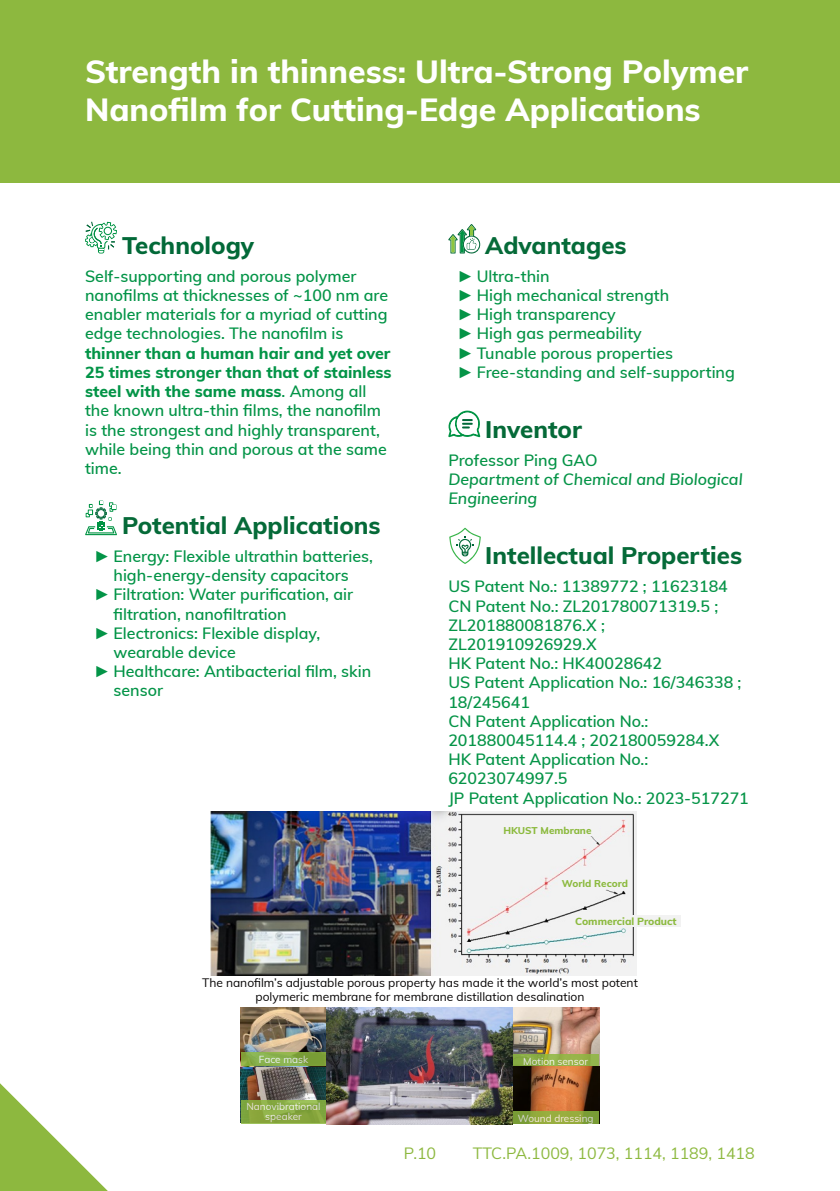
<style>
.page{position:relative;width:840px;height:1191px;background:#fff}
.page>*{position:absolute;margin:0;border:0;box-sizing:border-box;transform-origin:0 0}
.t1{font:800 32px/38.4px "Muli";color:#fff}
.t2{font:800 24px "Muli";color:#056a38}
.t3{font:800 24px "Muli";color:#026938}
.t4{font:600 16px/19.2px "Muli";color:#039447}
.t5{font:600 16px/19.2px "Muli";color:#059447}
.t6{font:italic 600 16px/19.2px "Muli";color:#059447}
.t7{font:16px "Muli";color:#8db93f}
.t8{font:16px "Muli";color:#8db83f}
.t9{font:12px/14px "Muli";color:#050303;text-align:center}
.t10{font:800 10.4px "Muli";color:#8cba3f}
.t11{font:10px/9.4px "Muli";color:#fff;text-align:center}
.t12{font:800 9.8px "Muli";color:#8cba3f}
.s1{font-weight:800}
.s2{font-family:"Arial Narrow";font-weight:400}
</style>
<div class="page">
<div style="left:0;top:0;width:839px;height:182px;background:#8db83f"></div>
<svg style="left:85px;top:222px;width:32px;height:31px"></svg>
<svg style="left:85px;top:500px;width:32px;height:35px"></svg>
<svg style="left:448px;top:224px;width:33px;height:30px"></svg>
<svg style="left:448px;top:410px;width:32px;height:27px"></svg>
<svg style="left:449px;top:527px;width:32px;height:37px"></svg>
<svg style="left:0;top:1083px;width:108px;height:108px"></svg>
<img style="left:210px;top:811px;width:426px;height:165px">
<img style="left:241px;top:1066px;width:85px;height:34px">
<img style="left:241px;top:1008px;width:85px;height:44px">
<img style="left:326px;top:1008px;width:273px;height:116px">
<svg style="left:241px;top:1052px;width:85px;height:14px"></svg>
<svg style="left:512px;top:1054px;width:87px;height:12px"></svg>
<svg style="left:512px;top:1111px;width:87px;height:12px"></svg>
<svg style="left:241px;top:1100px;width:85px;height:24px;background:#88aa42"></svg>
<div style="left:495px;top:824px;width:104px;height:11px;background:#f2f2f2"></div>
<div style="left:558px;top:876px;width:72px;height:12px;background:#f2f2f2"></div>
<div style="left:570px;top:915px;width:111px;height:11px;background:#f2f2f2"></div>
<h1 class="t1" style="left:85px;top:50px;width:664px">Strength in thinness: Ultra-Strong Polymer<br>Nanofilm for Cutting-Edge Applications</h1>
<h2 class="t3" style="left:122px;top:228px;width:133px">Technology</h2>
<p class="t4" style="left:85px;top:266px;width:304px">Self-supporting and porous polymer nanofilms at thicknesses of ~100 nm are enabler materials for a myriad of cutting edge technologies. The nanofilm is</p>
<p class="t4" style="left:85px;top:342px;width:308px"><span class="s1">thinner than a human hair and yet over 25 times stronger than that of stainless steel with the same mass</span>. Among all the known ultra-thin films, the nanofilm is the strongest and highly transparent, while being thin and porous at the same time.</p>
<h2 class="t2" style="left:122px;top:508px;width:260px">Potential Applications</h2>
<p class="t4" style="left:96px;top:546px;width:278px"><span class="s2">►</span>Energy: Flexible ultrathin batteries,</p>
<p class="t4" style="left:113px;top:565px;width:236px">high-energy-density capacitors</p>
<p class="t4" style="left:96px;top:584px;width:258px"><span class="s2">►</span>Filtration: Water purification, air</p>
<p class="t4" style="left:113px;top:603px;width:175px">filtration, nanofiltration</p>
<p class="t4" style="left:96px;top:622px;width:225px"><span class="s2">►</span>Electronics: Flexible display,</p>
<p class="t4" style="left:113px;top:642px;width:124px">wearable device</p>
<p class="t4" style="left:96px;top:661px;width:276px"><span class="s2">►</span>Healthcare: Antibacterial film, skin</p>
<p class="t4" style="left:113px;top:680px;width:51px">sensor</p>
<h2 class="t2" style="left:485px;top:228px;width:143px">Advantages</h2>
<p class="t5" style="left:459px;top:266px;width:276px"><span class="s2">►</span>Ultra-thin<br><span class="s2">►</span>High mechanical strength<br><span class="s2">►</span>High transparency<br><span class="s2">►</span>High gas permeability<br><span class="s2">►</span>Tunable porous properties <span class="s2">►</span>Free-standing and self-supporting</p>
<h2 class="t2" style="left:485px;top:412px;width:98px">Inventor</h2>
<p class="t5" style="left:448px;top:450px;width:151px">Professor Ping GAO</p>
<p class="t6" style="left:448px;top:469px;width:295px">Department of Chemical and Biological<br>Engineering</p>
<h2 class="t2" style="left:485px;top:538px;width:258px">Intellectual Properties</h2>
<p class="t5" style="left:448px;top:576px;width:302px">US Patent No.: 11389772 ; 11623184<br>CN Patent No.: ZL201780071319.5 ;<br>ZL201880081876.X ;<br>ZL201910926929.X<br>HK Patent No.: HK40028642<br>US Patent Application No.: 16/346338 ;<br>18/245641<br>CN Patent Application No.:<br>201880045114.4 ; 202180059284.X<br>HK Patent Application No.:<br>62023074997.5<br>JP Patent Application No.: 2023-517271</p>
<p class="t12" style="left:503px;top:823px;width:89px">HKUST Membrane</p>
<p class="t12" style="left:561px;top:876px;width:67px">World Record</p>
<p class="t10" style="left:574px;top:914px;width:103px">Commercial Product</p>
<p class="t9" style="left:202px;top:975px;width:437px">The nanofilm’s adjustable porous property has made it the world’s most potent polymeric membrane for membrane distillation desalination</p>
<p class="t11" style="left:259px;top:1054px;width:51px">Face mask</p>
<p class="t11" style="left:523px;top:1055px;width:66px">Motion sensor</p>
<p class="t11" style="left:246px;top:1101px;width:76px">Nanovibrational speaker</p>
<p class="t11" style="left:517px;top:1113px;width:77px">Wound dressing</p>
<p class="t8" style="left:403px;top:1141px;width:34px">P.10</p>
<p class="t7" style="left:472px;top:1141px;width:283px">TTC.PA.1009, 1073, 1114, 1189, 1418</p>
</div>
